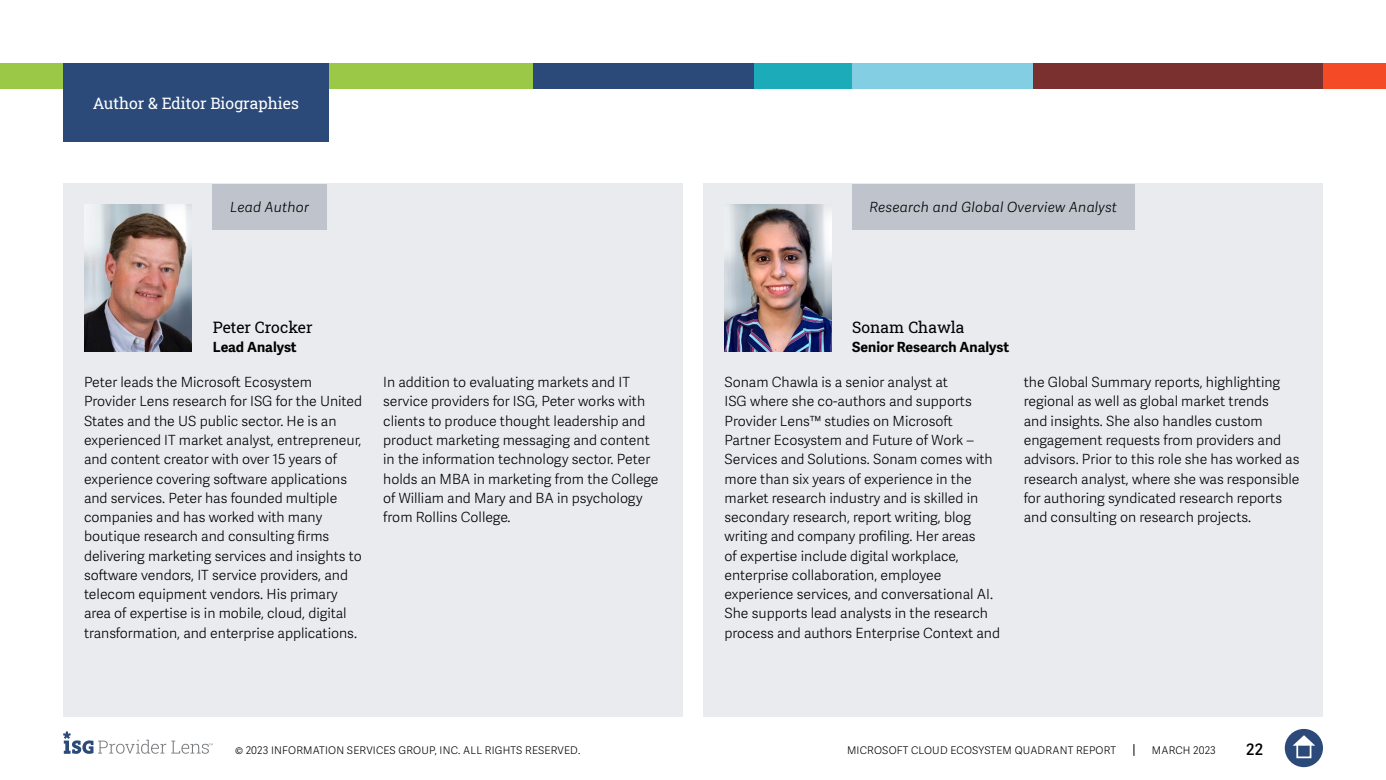
<style>
.page{position:relative;width:1386px;height:780px;background:#fff}
.page>*{position:absolute;margin:0;border:0;box-sizing:border-box;transform-origin:0 0}
.t1{font:15.75px "Roboto Slab ISG P Regular";color:#fff}
.t2{font:15.75px "Roboto Slab ISG P Regular";color:#000}
.t3{font:600 15.75px "Adelle Sans";color:#000}
.t4{font:300 14px/19.2px "Adelle Sans";color:#000101}
.t5{font:italic 300 14px "Adelle Sans";letter-spacing:.02em;color:#000}
.t6{font:700 14px "Adelle Sans";color:#000101}
.t7{font:300 10.5px "Adelle Sans";letter-spacing:.02em;color:#000}
</style>
<div class="page">
<svg style="left:1133px;top:744px;width:1px;height:12px"></svg>
<div style="left:1285px;top:729px;width:38px;height:38px;background:#2b4a79;border-radius:50%"></div>
<svg style="left:1293px;top:735px;width:22px;height:10px"></svg>
<div style="left:1296px;top:743px;width:15px;height:15px;border:2px solid #fff"></div>
<svg style="left:63px;top:731px;width:150px;height:23px"></svg>
<div style="left:0;top:63px;width:533px;height:25px;background:#9bc947"></div>
<div style="left:533px;top:63px;width:223px;height:25px;background:#2b4a79"></div>
<div style="left:850px;top:63px;width:184px;height:25px;background:#84cee3"></div>
<div style="left:1323px;top:63px;width:63px;height:25px;background:#f54a26"></div>
<div style="left:1033px;top:63px;width:290px;height:25px;background:#7a302e"></div>
<div style="left:754px;top:63px;width:98px;height:25px;background:#1cabb9"></div>
<div style="left:63px;top:184px;width:619px;height:533px;background:#e9ebee"></div>
<div style="left:704px;top:184px;width:619px;height:533px;background:#e9ebee"></div>
<div style="left:63px;top:63px;width:266px;height:79px;background:#2b4a79"></div>
<div style="left:852px;top:184px;width:283px;height:45px;background:#bfc4cc"></div>
<div style="left:213px;top:184px;width:114px;height:45px;background:#bfc4cc"></div>
<img style="left:724px;top:205px;width:107px;height:147px">
<img style="left:85px;top:205px;width:107px;height:147px">
<p class="t1" style="left:93px;top:92px;width:208px">Author &amp; Editor Biographies</p>
<p class="t5" style="left:230px;top:199px;width:81px">Lead Author</p>
<p class="t5" style="left:869px;top:199px;width:249px">Research and Global Overview Analyst</p>
<p class="t2" style="left:213px;top:316px;width:101px">Peter Crocker</p>
<p class="t6" style="left:213px;top:339px;width:85px">Lead Analyst</p>
<p class="t4" style="left:84px;top:373px;width:280px">Peter leads the Microsoft Ecosystem Provider Lens research for ISG for the United States and the US public sector. He is an experienced IT market analyst, entrepreneur, and content creator with over 15 years of experience covering software applications and services. Peter has founded multiple companies and has worked with many boutique research and consulting firms delivering marketing services and insights to software vendors, IT service providers, and telecom equipment vendors. His primary area of expertise is in mobile, cloud, digital transformation, and enterprise applications.</p>
<p class="t4" style="left:383px;top:373px;width:277px">In addition to evaluating markets and IT service providers for ISG, Peter works with clients to produce thought leadership and product marketing messaging and content in the information technology sector. Peter holds an MBA in marketing from the College of William and Mary and BA in psychology from Rollins College.</p>
<p class="t2" style="left:852px;top:316px;width:114px">Sonam Chawla</p>
<p class="t6" style="left:852px;top:339px;width:158px">Senior Research Analyst</p>
<p class="t4" style="left:724px;top:373px;width:277px">Sonam Chawla is a senior analyst at<br>ISG where she co-authors and supports Provider Lens™ studies on Microsoft Partner Ecosystem and Future of Work – Services and Solutions. Sonam comes with more than six years of experience in the market research industry and is skilled in secondary research, report writing, blog writing and company profiling. Her areas<br>of expertise include digital workplace, enterprise collaboration, employee experience services, and conversational AI.<br>She supports lead analysts in the research process and authors Enterprise Context and</p>
<p class="t4" style="left:1024px;top:373px;width:277px">the Global Summary reports, highlighting regional as well as global market trends<br>and insights. She also handles custom engagement requests from providers and advisors. Prior to this role she has worked as research analyst, where she was responsible for authoring syndicated research reports and consulting on research projects.</p>
<p class="t7" style="left:235px;top:744px;width:347px">© 2023 INFORMATION SERVICES GROUP, INC. ALL RIGHTS RESERVED.</p>
<p class="t7" style="left:847px;top:744px;width:271px">MICROSOFT CLOUD ECOSYSTEM QUADRANT REPORT</p>
<p class="t7" style="left:1152px;top:744px;width:65px">MARCH 2023</p>
<p class="t3" style="left:1246px;top:740px;width:19px">22</p>
</div>
